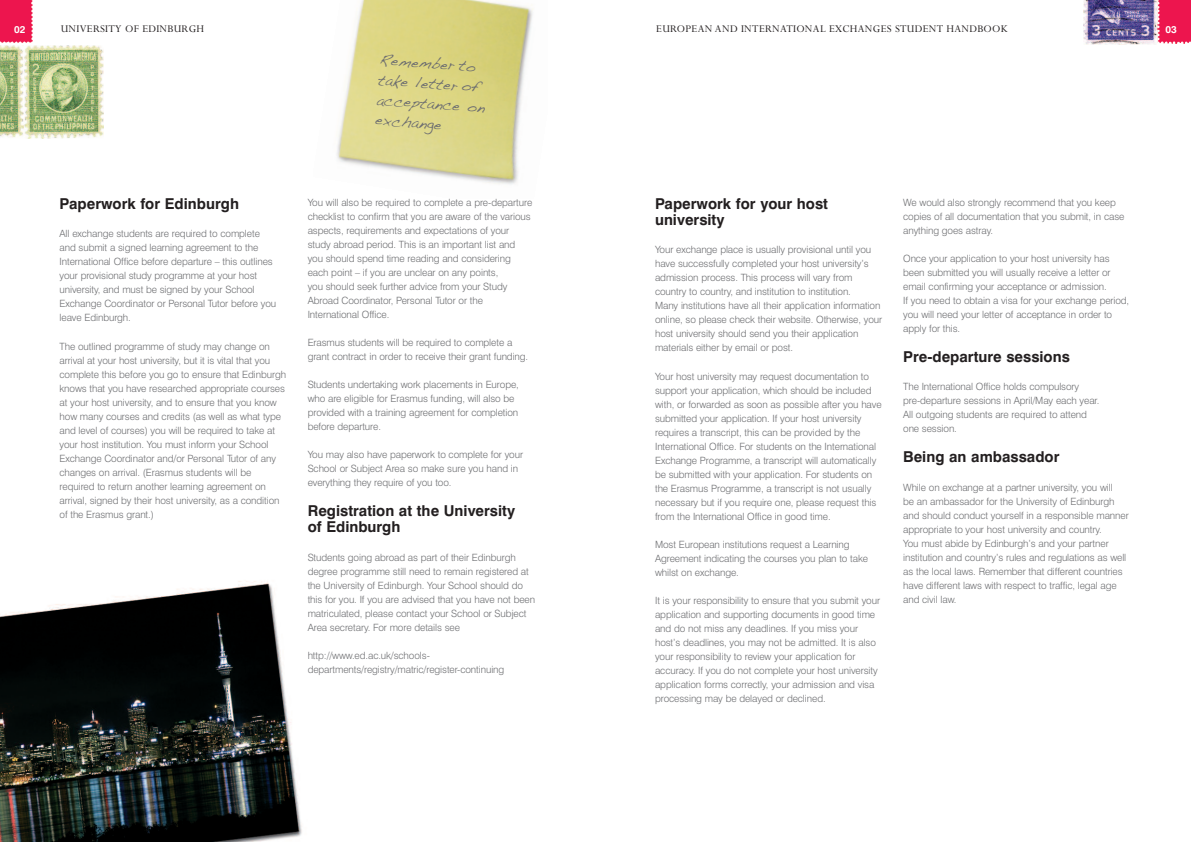
<style>
.page{position:relative;width:1191px;height:842px;background:#fff}
.page>*{position:absolute;margin:0;border:0;box-sizing:border-box;transform-origin:0 0}
.t1{font:700 15px/16px "Swiss 721 BT";color:#231f20}
.t2{font:15px/20px "Handwriting Dakota";color:#6c6d70}
.t3{font:11.5px "Perpetua";letter-spacing:.025em;color:#231f20}
.t4{font:300 10px/14px "Swiss 721 BT";letter-spacing:-.01em;color:#6c6d70}
.t5{font:700 10px "Swiss 721 BT";color:#fff}
</style>
<div class="page">
<img style="left:0;top:581px;width:302px;height:261px">
<img style="left:1083px;top:0;width:108px;height:44px">
<img style="left:0;top:0;width:32px;height:43px">
<img style="left:0;top:45px;width:23px;height:93px">
<img style="left:25px;top:45px;width:78px;height:93px">
<img style="left:337px;top:0;width:196px;height:185px">
<p class="t5" style="left:14px;top:26px;width:13px">02</p>
<p class="t3" style="left:61px;top:25px;width:145px">UNIVERSITY OF EDINBURGH</p>
<p class="t3" style="left:656px;top:25px;width:353px">EUROPEAN AND INTERNATIONAL EXCHANGES STUDENT HANDBOOK</p>
<p class="t5" style="left:1165px;top:26px;width:13px">03</p>
<h1 class="t2" style="left:380px;top:50px;width:110px;rotate:4deg">Remember to take letter of acceptance on exchange</h1>
<h1 class="t1" style="left:60px;top:197px;width:181px">Paperwork for Edinburgh</h1>
<p class="t4" style="left:60px;top:228px;width:218px">All exchange students are required to complete and submit a signed learning agreement to the International Office before departure – this outlines your provisional study programme at your host university, and must be signed by your School Exchange Coordinator or Personal Tutor before you leave Edinburgh.</p>
<p class="t4" style="left:60px;top:340px;width:228px">The outlined programme of study may change on arrival at your host university, but it is vital that you complete this before you go to ensure that Edinburgh knows that you have researched appropriate courses at your host university, and to ensure that you know how many courses and credits (as well as what type and level of courses) you will be required to take at your host institution. You must inform your School Exchange Coordinator and/or Personal Tutor of any changes on arrival. (Erasmus students will be required to return another learning agreement on arrival, signed by their host university, as a condition of the Erasmus grant.)</p>
<p class="t4" style="left:308px;top:196px;width:226px">You will also be required to complete a pre-departure checklist to confirm that you are aware of the various aspects, requirements and expectations of your study abroad period. This is an important list and you should spend time reading and considering each point – if you are unclear on any points,<br>you should seek further advice from your Study Abroad Coordinator, Personal Tutor or the International Office.</p>
<p class="t4" style="left:308px;top:336px;width:222px">Erasmus students will be required to complete a grant contract in order to receive their grant funding.</p>
<p class="t4" style="left:308px;top:378px;width:213px">Students undertaking work placements in Europe, who are eligible for Erasmus funding, will also be provided with a training agreement for completion before departure.</p>
<p class="t4" style="left:308px;top:449px;width:217px">You may also have paperwork to complete for your<br>School or Subject Area so make sure you hand in everything they require of you too.</p>
<h1 class="t1" style="left:308px;top:505px;width:209px">Registration at the University of Edinburgh</h1>
<p class="t4" style="left:308px;top:551px;width:229px">Students going abroad as part of their Edinburgh degree programme still need to remain registered at the University of Edinburgh. Your School should do this for you. If you are advised that you have not been matriculated, please contact your School or Subject Area secretary. For more details see</p>
<p class="t4" style="left:308px;top:649px;width:198px">http://www.ed.ac.uk/schools&shy;departments/registry/matric/register-continuing</p>
<h1 class="t1" style="left:655px;top:197px;width:174px">Paperwork for your host university</h1>
<p class="t4" style="left:655px;top:244px;width:229px">Your exchange place is usually provisional until you have successfully completed your host university’s admission process. This process will vary from country to country, and institution to institution.<br>Many institutions have all their application information online, so please check their website. Otherwise, your host university should send you their application materials either by email or post.</p>
<p class="t4" style="left:655px;top:370px;width:228px">Your host university may request documentation to support your application, which should be included with, or forwarded as soon as possible after you have submitted your application. If your host university requires a transcript, this can be provided by the International Office. For students on the International Exchange Programme, a transcript will automatically be submitted with your application. For students on the Erasmus Programme, a transcript is not usually necessary but if you require one, please request this from the International Office in good time.</p>
<p class="t4" style="left:655px;top:538px;width:214px">Most European institutions request a Learning<br>Agreement indicating the courses you plan to take whilst on exchange.</p>
<p class="t4" style="left:655px;top:594px;width:226px">It is your responsibility to ensure that you submit your application and supporting documents in good time and do not miss any deadlines. If you miss your host’s deadlines, you may not be admitted. It is also your responsibility to review your application for accuracy. If you do not complete your host university application forms correctly, your admission and visa processing may be delayed or declined.</p>
<p class="t4" style="left:903px;top:196px;width:223px">We would also strongly recommend that you keep copies of all documentation that you submit, in case anything goes astray.</p>
<p class="t4" style="left:903px;top:252px;width:228px">Once your application to your host university has been submitted you will usually receive a letter or email confirming your acceptance or admission.<br>If you need to obtain a visa for your exchange period, you will need your letter of acceptance in order to apply for this.</p>
<h1 class="t1" style="left:903px;top:350px;width:168px">Pre-departure sessions</h1>
<p class="t4" style="left:903px;top:381px;width:198px">The International Office holds compulsory pre-departure sessions in April/May each year.<br>All outgoing students are required to attend one session.</p>
<h1 class="t1" style="left:903px;top:451px;width:158px">Being an ambassador</h1>
<p class="t4" style="left:903px;top:481px;width:227px">While on exchange at a partner university, you will<br>be an ambassador for the University of Edinburgh and should conduct yourself in a responsible manner appropriate to your host university and country.<br>You must abide by Edinburgh’s and your partner institution and country’s rules and regulations as well as the local laws. Remember that different countries have different laws with respect to traffic, legal age and civil law.</p>
</div>
